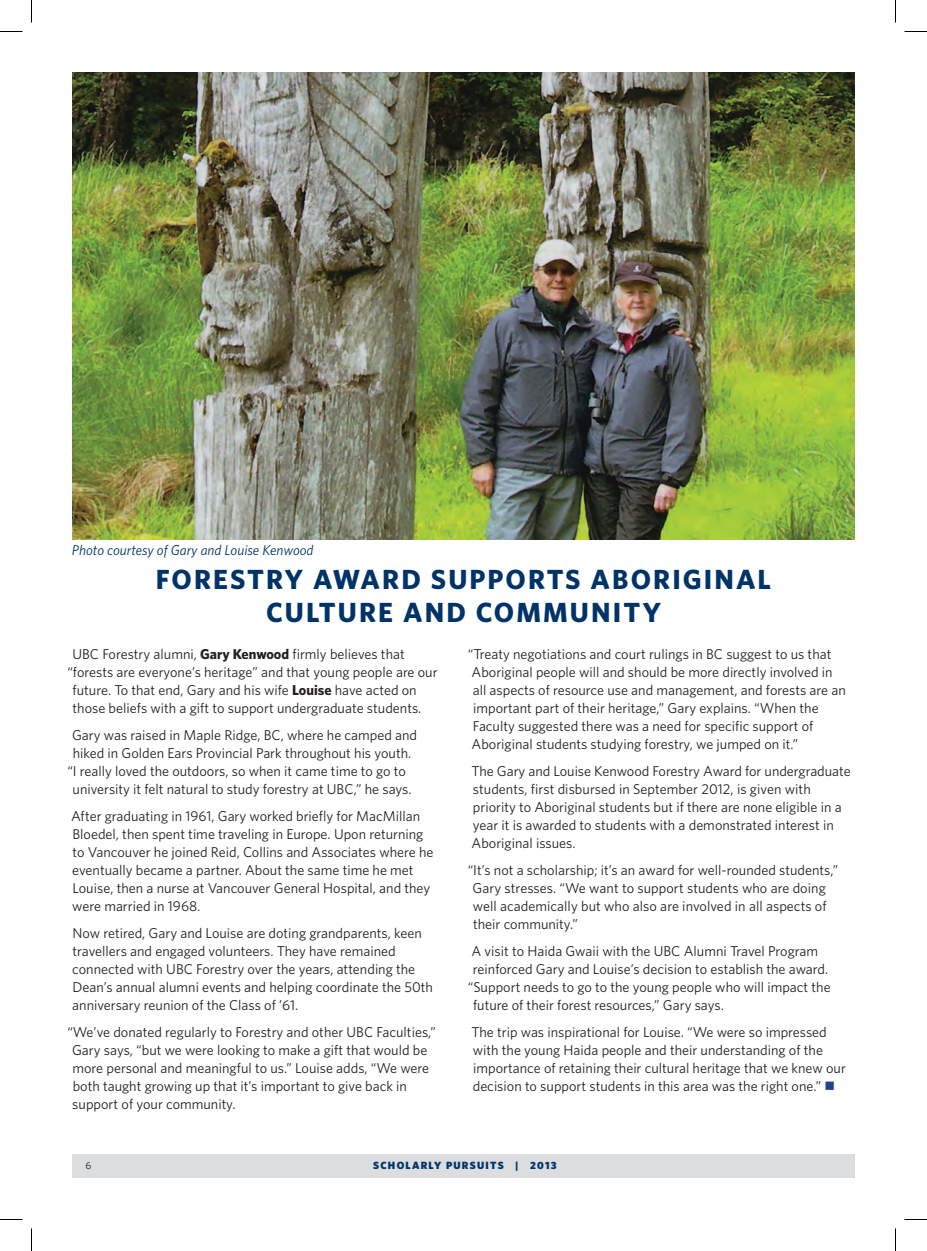
<style>
.page{position:relative;width:927px;height:1251px;background:#fff}
.page>*{position:absolute;margin:0;border:0;box-sizing:border-box;transform-origin:0 0}
.t1{font:700 27.75px/33.3px "Whitney";letter-spacing:.075em;color:#003367}
.t2{font:14.25px/18px "Whitney";color:#231f20}
.t3{font:italic 14.25px "Whitney";color:#003367}
.t4{font:900 10.5px "Whitney";letter-spacing:.12em;color:#003367}
.t5{font:10.5px "Whitney";color:#231f20}
.s1{font-weight:700}
.s2{color:#253f8e}
</style>
<div class="page">
<div style="left:72px;top:1155px;width:783px;height:23px;background:#dcdddf"></div>
<img style="left:72px;top:72px;width:783px;height:467px">
<svg style="left:0;top:31px;width:22px;height:1px"></svg>
<svg style="left:904px;top:31px;width:23px;height:1px"></svg>
<svg style="left:0;top:1219px;width:22px;height:1px"></svg>
<svg style="left:904px;top:1219px;width:23px;height:1px"></svg>
<svg style="left:31px;top:0;width:1px;height:22px"></svg>
<svg style="left:31px;top:1228px;width:1px;height:23px"></svg>
<svg style="left:895px;top:0;width:1px;height:22px"></svg>
<svg style="left:895px;top:1228px;width:1px;height:23px"></svg>
<p class="t3" style="left:72px;top:541px;width:243px">Photo courtesy of Gary and Louise Kenwood</p>
<h1 class="t1" style="left:266px;top:562px;width:500px;text-indent:-110px">FORESTRY AWARD SUPPORTS ABORIGINAL<br>CULTURE AND COMMU</h1>
<h1 class="t1" style="left:591px;top:595px;width:67px">NITY</h1>
<p class="t2" style="left:72px;top:645px;width:334px">UBC Forestry alumni, <span class="s1">GARY KENWOOD</span> firmly believes that</p>
<p class="t2" style="left:67px;top:663px;width:372px">“forests are everyone’s heritage” and that young people are our</p>
<p class="t2" style="left:73px;top:681px;width:346px">future. To that end, Gary and his wife <span class="s1">LOUISE</span> have acted on</p>
<p class="t2" style="left:73px;top:699px;width:350px">those beliefs with a gift to support undergraduate students.</p>
<p class="t2" style="left:72px;top:726px;width:347px">Gary was raised in Maple Ridge, BC, where he camped and</p>
<p class="t2" style="left:73px;top:744px;width:340px">hiked in Golden Ears Provincial Park throughout his youth.</p>
<p class="t2" style="left:67px;top:762px;width:340px">“I really loved the outdoors, so when it came time to go to</p>
<p class="t2" style="left:73px;top:780px;width:341px">university it felt natural to study forestry at UBC,” he says.</p>
<p class="t2" style="left:71px;top:807px;width:364px">After graduating in 1961, Gary worked briefly for MacMillan Bloedel, then spent time traveling in Europe. Upon returning to Vancouver he joined Reid, Collins and Associates where he eventually became a partner. About the same time he met Louise, then a nurse at Vancouver General Hospital, and they were married in 1968.</p>
<p class="t2" style="left:72px;top:924px;width:362px">Now retired, Gary and Louise are doting grandparents, keen travellers and engaged volunteers. They have remained connected with UBC Forestry over the years, attending the Dean’s annual alumni events and helping coordinate the 50th anniversary reunion of the Class of ’61.</p>
<p class="t2" style="left:72px;top:1023px;width:366px;text-indent:-5px">“We’ve donated regularly to Forestry and other UBC Faculties,” Gary says, “but we were looking to make a gift that would be more personal and meaningful to us.” Louise adds, “We were both taught growing up that it’s important to give back in support of your community.</p>
<p class="t2" style="left:468px;top:645px;width:379px">“Treaty negotiations and court rulings in BC suggest to us that Aboriginal people will and should be more directly involved in all aspects of resource use and management, and forests are an important part of their heritage,” Gary explains. “When the Faculty suggested there was a need for specific support of Aboriginal students studying forestry, we jumped on it.”</p>
<p class="t2" style="left:471px;top:762px;width:381px">The Gary and Louise Kenwood Forestry Award for undergraduate students, first disbursed in September 2012, is given with priority to Aboriginal students but if there are none eligible in a year it is awarded to students with a demonstrated interest in Aboriginal issues.</p>
<p class="t2" style="left:473px;top:861px;width:367px;text-indent:-5px">“It’s not a scholarship; it’s an award for well-rounded students,” Gary stresses. “We want to support students who are doing well academically but who also are involved in all aspects of their community.”</p>
<p class="t2" style="left:472px;top:942px;width:348px">A visit to Haida Gwaii with the UBC Alumni Travel Program</p>
<p class="t2" style="left:473px;top:960px;width:357px">reinforced Gary and Louise’s decision to establish the award.</p>
<p class="t2" style="left:468px;top:978px;width:364px">“Support needs to go to the young people who will impact the</p>
<p class="t2" style="left:473px;top:996px;width:252px">future of their forest resources,” Gary says.</p>
<p class="t2" style="left:471px;top:1023px;width:376px">The trip was inspirational for Louise. “We were so impressed with the young Haida people and their understanding of the importance of retaining their cultural heritage that we knew our decision to support students in this area was the right one.” <span class="s2">■</span></p>
<p class="t5" style="left:86px;top:1159px;width:7px">6</p>
<p class="t4" style="left:373px;top:1159px;width:185px">SCHOLARLY PURSUITS | 2013</p>
</div>
